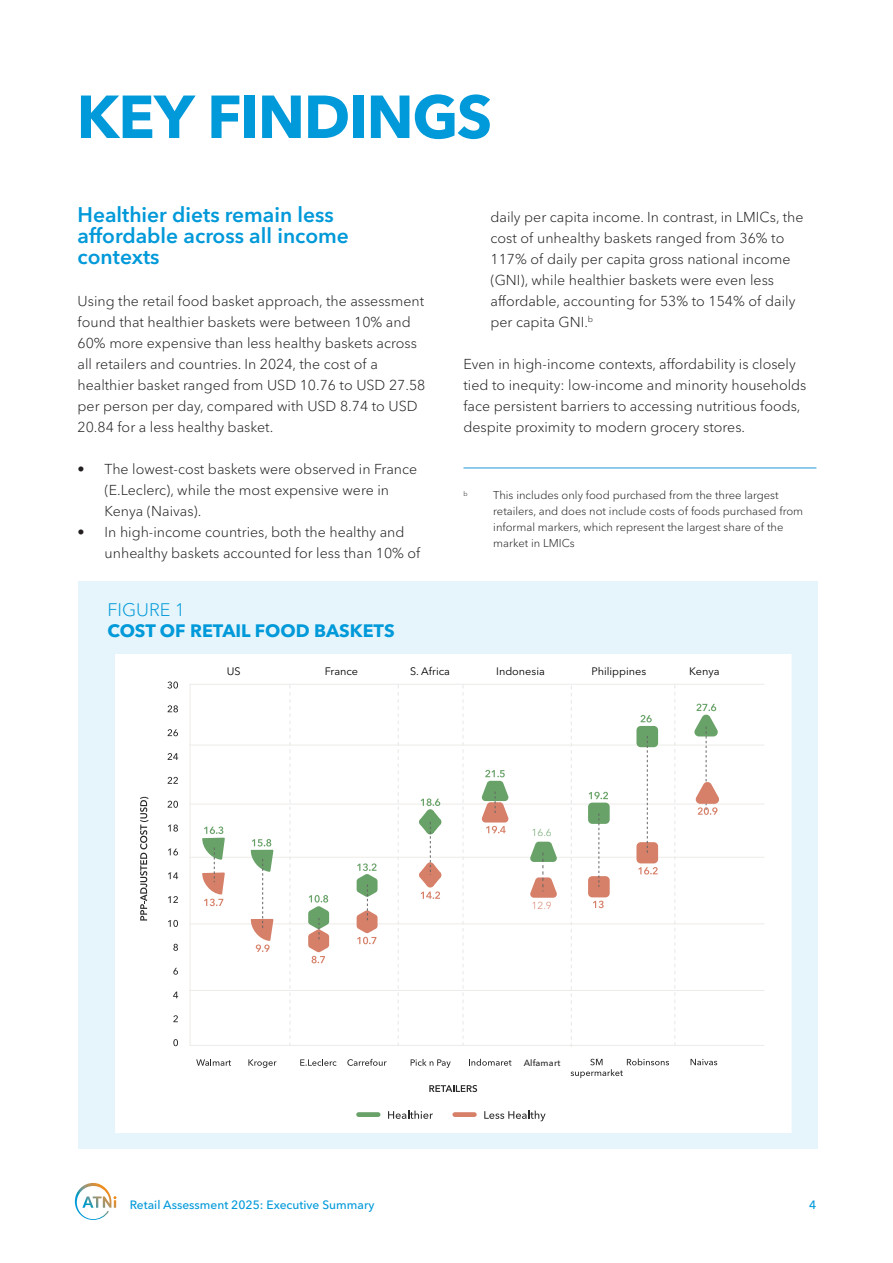
<style>
.page{position:relative;width:893px;height:1263px;background:#fff}
.page>*{position:absolute;margin:0;border:0;box-sizing:border-box;transform-origin:0 0}
.heading{font:700 60px "Avenir Next LT Pro";letter-spacing:-.025em;color:#0099d9}
.subheading{font:600 21px/21px "Avenir Next LT Pro";color:#0099d9}
.box_heading{font:700 18px "Avenir Next LT Pro";color:#0099d9}
.box_heading-2{font:300 18px "Avenir Next LT Pro";color:#0099d9}
.plain{font:300 14.25px/21px "Avenir Next LT Pro";color:#231f20}
.t1{font:500 12px "Avenir Next LT Pro";color:#0099d9}
.plain-2{font:300 11.25px/15.8px "Avenir Next LT Pro";color:#231f20}
.t2{font:10.8px "Avenir Next LT Pro";color:#000}
.t3{font:300 10.2px "Avenir Next LT Pro";color:#69a268}
.t4{font:300 10.2px "Avenir Next LT Pro";color:#d68069}
.t5{font:500 9px "Avenir Next LT Pro";letter-spacing:.01em;color:#2a2a2a}
.plain-3{font:300 6.6px "Avenir Next LT Pro";color:#231f20}
</style>
<div class="page">
<svg style="left:75px;top:1183px;width:41px;height:37px"></svg>
<hr style="left:463px;top:468px;width:353px;height:1px;background:#1c98d5">
<div style="left:78px;top:581px;width:739px;height:567px;background:#e6f5fb"></div>
<div style="left:115px;top:655px;width:676px;height:477px;background:#fff"></div>
<svg style="left:140px;top:797px;width:9px;height:123px"></svg>
<svg style="left:429px;top:1085px;width:48px;height:7px"></svg>
<svg style="left:173px;top:1039px;width:5px;height:7px"></svg>
<svg style="left:173px;top:1015px;width:5px;height:7px"></svg>
<svg style="left:173px;top:991px;width:5px;height:7px"></svg>
<svg style="left:173px;top:968px;width:5px;height:7px"></svg>
<svg style="left:173px;top:944px;width:5px;height:7px"></svg>
<svg style="left:168px;top:920px;width:10px;height:7px"></svg>
<svg style="left:168px;top:896px;width:10px;height:7px"></svg>
<svg style="left:168px;top:872px;width:10px;height:7px"></svg>
<svg style="left:168px;top:848px;width:10px;height:7px"></svg>
<svg style="left:168px;top:824px;width:10px;height:8px"></svg>
<svg style="left:168px;top:801px;width:10px;height:7px"></svg>
<svg style="left:168px;top:777px;width:10px;height:7px"></svg>
<svg style="left:168px;top:753px;width:10px;height:7px"></svg>
<svg style="left:168px;top:729px;width:10px;height:7px"></svg>
<svg style="left:168px;top:705px;width:10px;height:7px"></svg>
<svg style="left:167px;top:681px;width:11px;height:8px"></svg>
<div style="left:189px;top:683px;width:576px;height:363px;background:#fff"></div>
<hr style="left:189px;top:684px;width:575px;height:1px;background:#edebe8">
<hr style="left:189px;top:990px;width:575px;height:1px;background:#edebe8">
<svg style="left:289px;top:682px;width:2px;height:364px"></svg>
<svg style="left:398px;top:682px;width:1px;height:364px"></svg>
<svg style="left:462px;top:682px;width:2px;height:364px"></svg>
<svg style="left:571px;top:683px;width:1px;height:364px"></svg>
<svg style="left:674px;top:682px;width:1px;height:364px"></svg>
<svg style="left:202px;top:826px;width:23px;height:80px;background:#d3ccbb"></svg>
<svg style="left:250px;top:839px;width:23px;height:113px;background:#dedace"></svg>
<svg style="left:308px;top:895px;width:21px;height:68px"></svg>
<svg style="left:420px;top:798px;width:21px;height:101px;background:#d9d3c4"></svg>
<svg style="left:357px;top:863px;width:21px;height:81px;background:#cfc8b5"></svg>
<svg style="left:481px;top:770px;width:28px;height:63px;background:#c9c2ac"></svg>
<svg style="left:588px;top:792px;width:20px;height:7px"></svg>
<div style="left:588px;top:803px;width:22px;height:21px;background:#69a268;border-radius:4px"></div>
<div style="left:636px;top:726px;width:22px;height:21px;background:#69a268;border-radius:4px"></div>
<svg style="left:593px;top:901px;width:11px;height:7px"></svg>
<div style="left:588px;top:876px;width:22px;height:21px;background:#d68069;border-radius:4px"></div>
<div style="left:636px;top:842px;width:22px;height:21px;background:#d68069;border-radius:4px"></div>
<svg style="left:598px;top:813px;width:1px;height:74px"></svg>
<svg style="left:641px;top:715px;width:11px;height:7px"></svg>
<svg style="left:647px;top:736px;width:1px;height:117px"></svg>
<svg style="left:638px;top:867px;width:20px;height:7px"></svg>
<svg style="left:693px;top:704px;width:27px;height:111px;background:#e3dfd4"></svg>
<svg style="left:196px;top:1059px;width:35px;height:7px"></svg>
<svg style="left:248px;top:1059px;width:28px;height:9px"></svg>
<svg style="left:347px;top:1059px;width:40px;height:7px"></svg>
<svg style="left:300px;top:1059px;width:37px;height:7px"></svg>
<svg style="left:411px;top:1059px;width:40px;height:9px"></svg>
<svg style="left:469px;top:1059px;width:42px;height:7px"></svg>
<svg style="left:571px;top:1058px;width:98px;height:20px;background:#e7e7e7"></svg>
<svg style="left:690px;top:1059px;width:27px;height:6px"></svg>
<div style="left:356px;top:1112px;width:24px;height:5px;background:#69a268;border-radius:2px"></div>
<svg style="left:388px;top:1111px;width:45px;height:8px"></svg>
<div style="left:452px;top:1112px;width:25px;height:5px;background:#d68069;border-radius:2px"></div>
<svg style="left:484px;top:1111px;width:62px;height:10px"></svg>
<svg style="left:530px;top:842px;width:27px;height:56px;background:#c7bea8"></svg>
<p class="heading" style="left:77px;top:80px;width:417px">KEY FINDINGS</p>
<p class="subheading" style="left:78px;top:204px;width:273px">Healthier diets remain less affordable across all income contexts</p>
<p class="plain" style="left:78px;top:291px;width:349px">Using the retail food basket approach, the assessment found that healthier baskets were between 10% and 60% more expensive than less healthy baskets across all retailers and countries. In 2024, the cost of a healthier basket ranged from USD 10.76 to USD 27.58 per person per day, compared with USD 8.74 to USD 20.84 for a less healthy basket.</p>
<p class="plain" style="left:105px;top:459px;width:314px;text-indent:-27px">• The lowest-cost baskets were observed in France (E.Leclerc), while the most expensive were in<br>Kenya (Naivas).</p>
<p class="plain" style="left:105px;top:522px;width:317px;text-indent:-27px">• In high-income countries, both the healthy and unhealthy baskets accounted for less than 10% of</p>
<p class="box_heading-2" style="left:107px;top:599px;width:79px">FIGURE 1</p>
<p class="box_heading" style="left:107px;top:619px;width:289px">COST OF RETAIL FOOD BASKETS</p>
<p class="plain" style="left:490px;top:207px;width:315px">daily per capita income. In contrast, in LMICs, the cost of unhealthy baskets ranged from 36% to 117% of daily per capita gross national income (GNI), while healthier baskets were even less affordable, accounting for 53% to 154% of daily per capita GNI.<sup>b</sup></p>
<p class="plain" style="left:463px;top:354px;width:344px">Even in high-income contexts, affordability is closely tied to inequity: low-income and minority households face persistent barriers to accessing nutritious foods, despite proximity to modern grocery stores.</p>
<p class="plain-3" style="left:463px;top:489px;width:6px">b</p>
<p class="plain-2" style="left:493px;top:488px;width:311px">This includes only food purchased from the three largest retailers, and does not include costs of foods purchased from informal markers, which represent the largest share of the market in LMICs</p>
<p class="t2" style="left:227px;top:665px;width:15px">US</p>
<p class="t2" style="left:325px;top:665px;width:35px">France</p>
<p class="t2" style="left:410px;top:665px;width:41px">S. Africa</p>
<p class="t2" style="left:496px;top:665px;width:50px">Indonesia</p>
<p class="t2" style="left:591px;top:665px;width:56px">Philippines</p>
<p class="t2" style="left:689px;top:665px;width:32px">Kenya</p>
<p class="t3" style="left:531px;top:827px;width:22px">16.6</p>
<p class="t4" style="left:531px;top:899px;width:22px">12.9</p>
<p class="t5" style="left:524px;top:1057px;width:38px">Alfamart</p>
<p class="t1" style="left:130px;top:1198px;width:246px">Retail Assessment 2025: Executive Summary</p>
<p class="t1" style="left:809px;top:1198px;width:9px">4</p>
</div>
